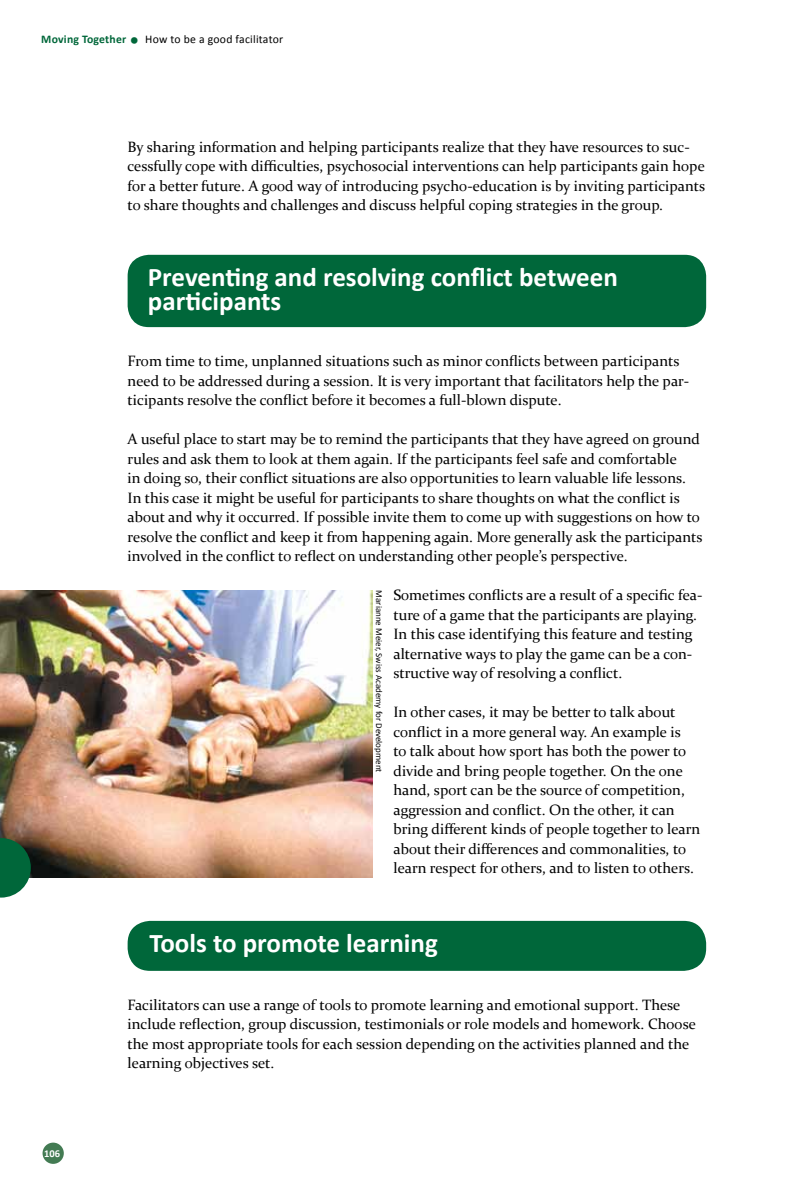
<style>
.page{position:relative;width:787px;height:1191px;background:#fff}
.page>*{position:absolute;margin:0;border:0;box-sizing:border-box;transform-origin:0 0}
.t1{font:700 27px/24px "Calibri";color:#fff}
.t2{font:15px/19.5px "Constantia";color:#000}
.t3{font:11.7px "Calibri";letter-spacing:.02em;color:#000}
.t4{font:700 10.5px "Calibri";color:#fff}
.t5{font:9px "Calibri";color:#000}
.s1{font-weight:700;color:#00673a}
.s2{font-size:21px;color:#00673a}
</style>
<div class="page">
<div style="left:43px;top:1142px;width:21px;height:21px;background:#437b53;border-radius:50%"></div>
<div style="left:128px;top:255px;width:578px;height:72px;background:#00673a;border-radius:21px"></div>
<div style="left:128px;top:921px;width:578px;height:50px;background:#00673a;border-radius:22px"></div>
<img style="left:0;top:591px;width:372px;height:286px">
<svg style="left:0;top:838px;width:31px;height:59px;background:#1f6f4a"></svg>
<p class="t3" style="left:41px;top:32px;width:243px"><span class="s1">Moving Together</span> <span class="s2">•</span> How to be a good facilitator</p>
<p class="t2" style="left:128px;top:136px;width:579px">By sharing information and helping participants realize that they have resources to suc&shy;cessfully cope with difficulties, psychosocial interventions can help participants gain hope for a better future. A good way of introducing psycho-education is by inviting participants to share thoughts and challenges and discuss helpful coping strategies in the group.</p>
<h1 class="t1" style="left:148px;top:265px;width:471px">Preventing and resolving conflict between participants</h1>
<p class="t2" style="left:128px;top:350px;width:563px">From time to time, unplanned situations such as minor conflicts between participants need to be addressed during a session. It is very important that facilitators help the par&shy;ticipants resolve the conflict before it becomes a full-blown dispute.</p>
<p class="t2" style="left:128px;top:428px;width:576px">A useful place to start may be to remind the participants that they have agreed on ground rules and ask them to look at them again. If the participants feel safe and comfortable<br>in doing so, their conflict situations are also opportunities to learn valuable life lessons.<br>In this case it might be useful for participants to share thoughts on what the conflict is about and why it occurred. If possible invite them to come up with suggestions on how to resolve the conflict and keep it from happening again. More generally ask the participants involved in the conflict to reflect on understanding other people’s perspective.</p>
<p class="t2" style="left:393px;top:584px;width:310px">Sometimes conflicts are a result of a specific fea&shy;ture of a game that the participants are playing.<br>In this case identifying this feature and testing alternative ways to play the game can be a con&shy;structive way of resolving a conflict.</p>
<p class="t2" style="left:393px;top:701px;width:308px">In other cases, it may be better to talk about conflict in a more general way. An example is<br>to talk about how sport has both the power to divide and bring people together. On the one hand, sport can be the source of competition, aggression and conflict. On the other, it can bring different kinds of people together to learn about their differences and commonalities, to learn respect for others, and to listen to others.</p>
<p class="t5" style="left:385px;top:590px;width:183px;rotate:90deg">Marianne Meier, Swiss Academy for Development</p>
<h1 class="t1" style="left:149px;top:931px;width:290px">Tools to promote learning</h1>
<p class="t4" style="left:44px;top:1147px;width:17px">106</p>
<p class="t2" style="left:128px;top:994px;width:570px">Facilitators can use a range of tools to promote learning and emotional support. These include reflection, group discussion, testimonials or role models and homework. Choose the most appropriate tools for each session depending on the activities planned and the learning objectives set.</p>
</div>
